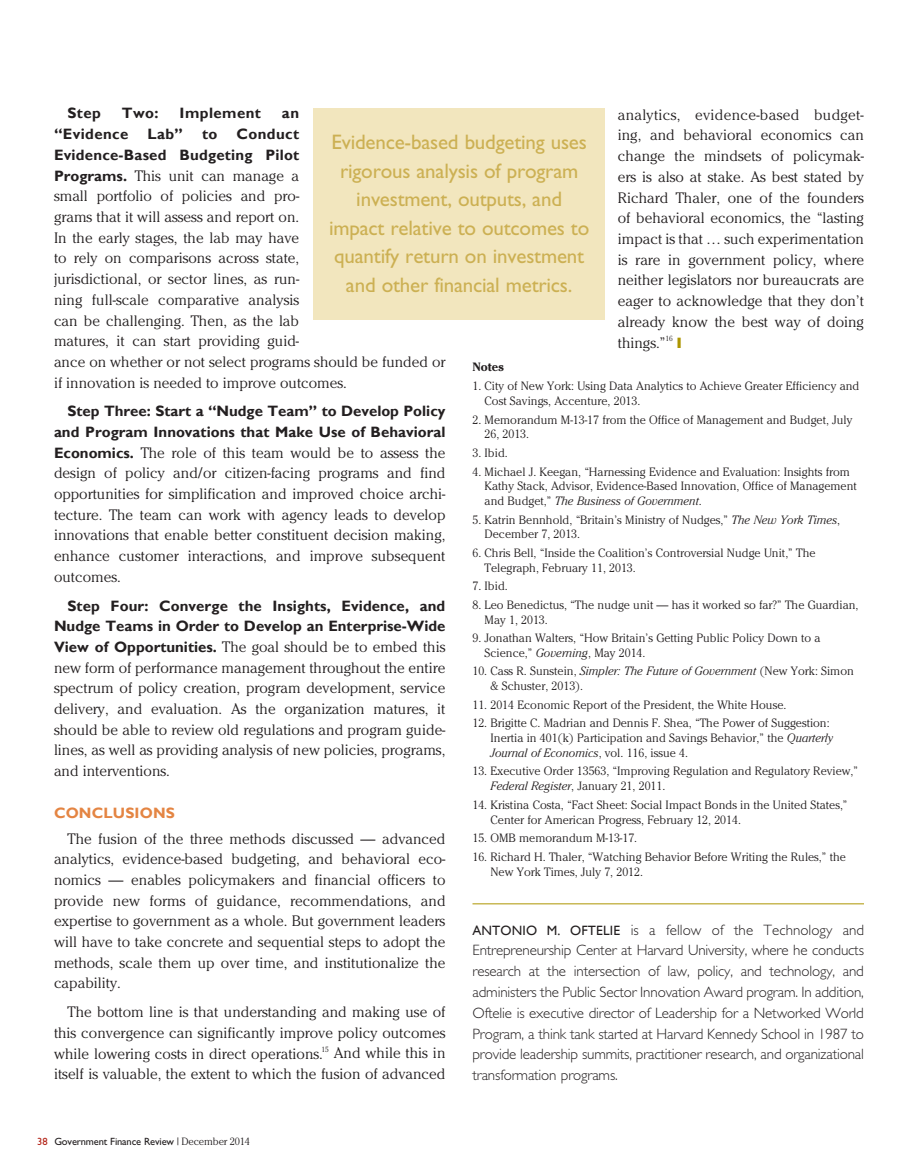
<style>
.page{position:relative;width:918px;height:1175px;background:#fff}
.page>*{position:absolute;margin:0;border:0;box-sizing:border-box;transform-origin:0 0}
.t1{font:21px/28.5px "Gill Sans";letter-spacing:-.01em;color:#ccb053;text-align:center}
.t2{font:300 15px/20.7px "Cheltenham";color:#231f20;text-align:justify}
.t3{font:300 15px/20.7px "Gill Sans";letter-spacing:-.01em;color:#231f20;text-align:justify}
.t4{font:700 15px/20.7px "Gill Sans";color:#231f20;text-align:right}
.t5{font:700 15px "Gill Sans";letter-spacing:.01em;color:#e48543}
.t6{font:700 15px "Gill Sans";letter-spacing:.03em;color:#231f20}
.t7{font:700 15px "Gill Sans";letter-spacing:.025em;color:#231f20}
.t8{font:300 12px/14.7px "Cheltenham";color:#231f20}
.t9{font:700 12px "Cheltenham";color:#231f20}
.t10{font:10.5px "Gill Sans";letter-spacing:-.015em;color:#231f20}
.t11{font:300 7.5px "Cheltenham";color:#231f20}
.s1{font-family:"Gill Sans";font-weight:700}
.s2{font-style:italic}
.s3{font-weight:400;font-size:13.5px}
.s4{color:#b32317}
.s5{font-family:"Cheltenham";font-weight:300}
</style>
<div class="page">
<hr style="left:472px;top:903px;width:392px;height:1px;background:#ad9600">
<div style="left:313px;top:108px;width:291px;height:212px;background:#f2e6be"></div>
<p class="t4" style="left:68px;top:103px;width:35px">Step</p>
<p class="t4" style="left:122px;top:103px;width:38px">Two:</p>
<p class="t6" style="left:180px;top:104px;width:83px">Implement</p>
<p class="t4" style="left:282px;top:103px;width:19px">an</p>
<p class="t7" style="left:54px;top:125px;width:76px">“Evidence</p>
<p class="t4" style="left:147px;top:124px;width:37px">Lab”</p>
<p class="t4" style="left:202px;top:124px;width:17px">to</p>
<p class="t2" style="left:618px;top:104px;width:248px">analytics, evidence-based budget&shy;ing, and behavioral economics can change the mindsets of policymak&shy;ers is also at stake. As best stated by Richard Thaler, one of the founders of behavioral economics, the “lasting impact is that … such experimentation is rare in government policy, where neither legislators nor bureaucrats are eager to acknowledge that they don’t already know the best way of doing things.”</p>
<p class="t4" style="left:54px;top:124px;width:247px">Conduct<br>Evidence-Based Budgeting Pilot</p>
<p class="t2" style="left:54px;top:165px;width:393px;text-align:left"><span class="s1">Programs.</span> This unit can manage a<br>small portfolio of policies and pro-<br>grams that it will assess and report on.<br>In the early stages, the lab may have<br>to rely on comparisons across state,<br>jurisdictional, or sector lines, as run-<br>ning full-scale comparative analysis<br>can be challenging. Then, as the lab<br>matures, it can start providing guid-<br>ance on whether or not select programs should be funded or if innovation is needed to improve outcomes.</p>
<p class="t4" style="left:54px;top:401px;width:393px">Step Three: Start a “Nudge Team” to Develop Policy and Program Innovations that Make Use of Behavioral</p>
<p class="t2" style="left:54px;top:442px;width:393px"><span class="s1">Economics.</span> The role of this team would be to assess the design of policy and/or citizen-facing programs and find opportunities for simplification and improved choice archi&shy;tecture. The team can work with agency leads to develop innovations that enable better constituent decision making, enhance customer interactions, and improve subsequent outcomes.</p>
<p class="t4" style="left:54px;top:595px;width:393px">Step Four: Converge the Insights, Evidence, and<br>Nudge Teams in Order to Develop an Enterprise-Wide</p>
<p class="t2" style="left:54px;top:636px;width:393px"><span class="s1">View of Opportunities.</span> The goal should be to embed this new form of performance management throughout the entire spectrum of policy creation, program development, service delivery, and evaluation. As the organization matures, it should be able to review old regulations and program guide&shy;lines, as well as providing analysis of new policies, programs, and interventions.</p>
<p class="t5" style="left:54px;top:804px;width:122px">CONCLUSIONS</p>
<p class="t2" style="left:54px;top:828px;width:393px;text-indent:14px">The fusion of the three methods discussed — advanced analytics, evidence-based budgeting, and behavioral eco&shy;nomics — enables policymakers and financial officers to provide new forms of guidance, recommendations, and expertise to government as a whole. But government leaders will have to take concrete and sequential steps to adopt the methods, scale them up over time, and institutionalize the capability.</p>
<p class="t2" style="left:54px;top:1001px;width:393px;text-indent:14px">The bottom line is that understanding and making use of this convergence can significantly improve policy outcomes while lowering costs in direct operations.</p>
<h1 class="t1" style="left:329px;top:128px;width:262px">Evidence-based budgeting uses rigorous analysis of program investment, outputs, and impact relative to outcomes to quantify return on investment and other financial metrics.</h1>
<p class="t11" style="left:666px;top:333px;width:9px">16</p>
<p class="t9" style="left:472px;top:359px;width:33px">Notes</p>
<p class="t8" style="left:485px;top:379px;width:376px;text-indent:-12px">1. City of New York: Using Data Analytics to Achieve Greater Efficiency and<br>Cost Savings, Accenture, 2013.</p>
<p class="t8" style="left:485px;top:412px;width:369px;text-indent:-12px">2. Memorandum M-13-17 from the Office of Management and Budget, July<br>26, 2013.</p>
<p class="t8" style="left:472px;top:445px;width:37px">3. Ibid.</p>
<p class="t8" style="left:485px;top:464px;width:374px;text-indent:-12px">4. Michael J. Keegan, “Harnessing Evidence and Evaluation: Insights from<br>Kathy Stack, Advisor, Evidence-Based Innovation, Office of Management and Budget,” <span class="s2">The Business of Government</span>.</p>
<p class="t8" style="left:485px;top:512px;width:357px;text-indent:-12px">5. Katrin Bennhold, “Britain’s Ministry of Nudges,” <span class="s2">The New York Times</span>,<br>December 7, 2013.</p>
<p class="t8" style="left:485px;top:545px;width:332px;text-indent:-12px">6. Chris Bell, “Inside the Coalition’s Controversial Nudge Unit,” The<br>Telegraph, February 11, 2013.</p>
<p class="t8" style="left:472px;top:578px;width:37px">7. Ibid.</p>
<p class="t8" style="left:485px;top:597px;width:375px;text-indent:-12px">8. Leo Benedictus, “The nudge unit — has it worked so far?” The Guardian,<br>May 1, 2013.</p>
<p class="t8" style="left:485px;top:630px;width:338px;text-indent:-12px">9. Jonathan Walters, “How Britain’s Getting Public Policy Down to a<br>Science,” <span class="s2">Governing</span>, May 2014.</p>
<p class="t8" style="left:491px;top:664px;width:365px;text-indent:-18px">10. Cass R. Sunstein, <span class="s2">Simpler: The Future of Government</span> (New York: Simon &amp; Schuster, 2013).</p>
<p class="t8" style="left:473px;top:697px;width:315px">11. 2014 Economic Report of the President, the White House.</p>
<p class="t8" style="left:491px;top:715px;width:344px;text-indent:-18px">12. Brigitte C. Madrian and Dennis F. Shea, “The Power of Suggestion:<br>Inertia in 401(k) Participation and Savings Behavior,” the <span class="s2">Quarterly<br>Journal of Economics</span>, vol. 116, issue 4.</p>
<p class="t8" style="left:491px;top:763px;width:369px;text-indent:-18px">13. Executive Order 13563, “Improving Regulation and Regulatory Review,”<br><span class="s2">Federal Register</span>, January 21, 2011.</p>
<p class="t8" style="left:491px;top:797px;width:359px;text-indent:-18px">14. Kristina Costa, “Fact Sheet: Social Impact Bonds in the United States,”<br>Center for American Progress, February 12, 2014.</p>
<p class="t8" style="left:473px;top:830px;width:166px">15. OMB memorandum M-13-17.</p>
<p class="t8" style="left:491px;top:849px;width:357px;text-indent:-18px">16. Richard H. Thaler, “Watching Behavior Before Writing the Rules,” the<br>New York Times, July 7, 2012.</p>
<p class="t3" style="left:472px;top:919px;width:393px"><span class="s3">ANTONIO M. OFTELIE</span> is a fellow of the Technology and Entrepreneurship Center at Harvard University, where he conducts research at the intersection of law, policy, and technology, and administers the Public Sector Innovation Award program. In addition, Oftelie is executive director of Leadership for a Networked World Program, a think tank started at Harvard Kennedy School in 1987 to provide leadership summits, practitioner research, and organizational transformation programs.</p>
<p class="t11" style="left:322px;top:1044px;width:9px">15</p>
<p class="t2" style="left:54px;top:1042px;width:393px;text-align:right">And while this in<br>itself is valuable, the extent to which the fusion of advanced</p>
<p class="t10" style="left:37px;top:1135px;width:215px"><span class="s4">38</span> Government Finance Review <span class="s5">| December 2014</span></p>
</div>
